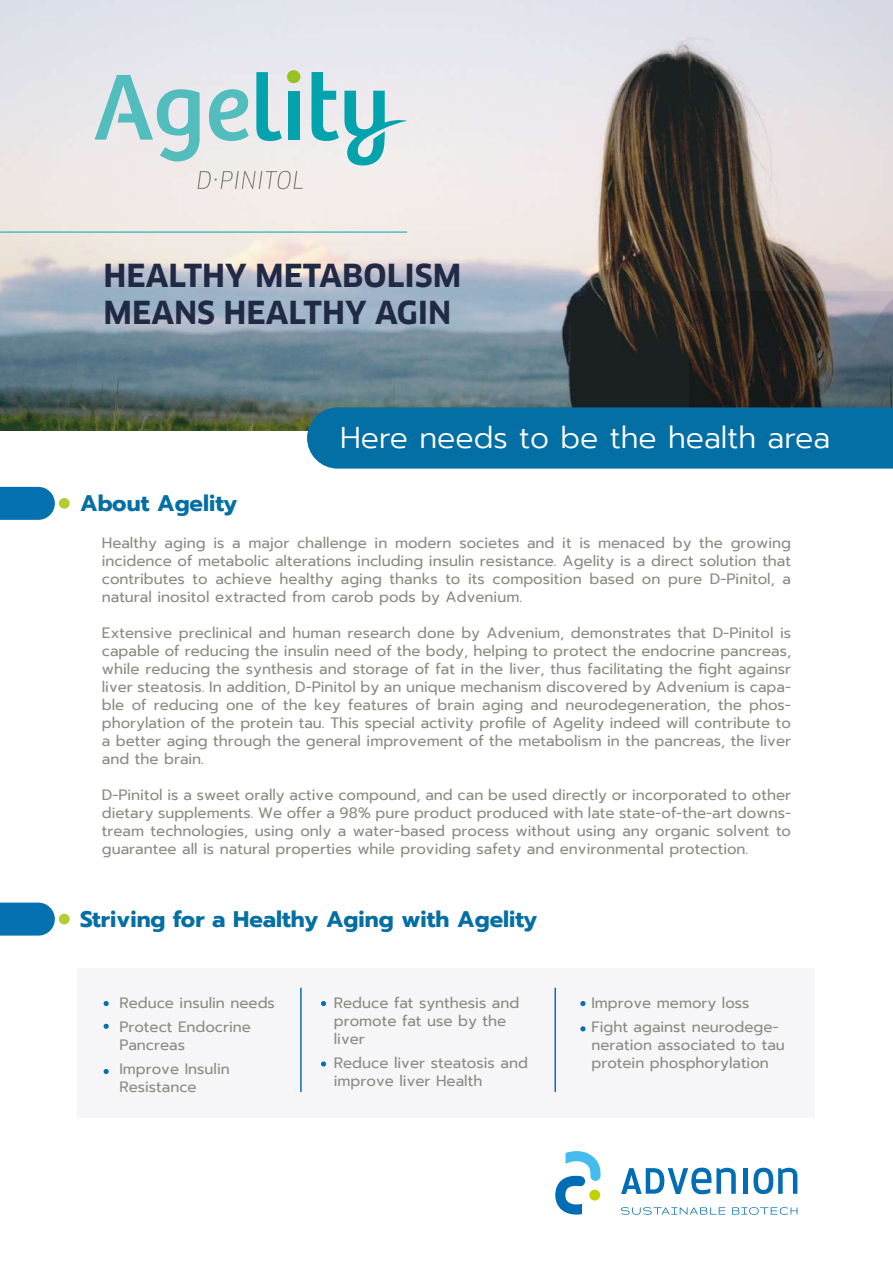
<style>
.page{position:relative;width:893px;height:1263px;background:#fff}
.page>*{position:absolute;margin:0;border:0;box-sizing:border-box;transform-origin:0 0}
.t1{font:700 31.05px/37.2px "Clan Pro";color:#212a44}
.t2{font:300 30px "Prompt";color:#fff}
.t3{font:700 22.5px "Prompt";color:#046fa4}
.t4{font:15px/18px "Prompt";color:#8b8d82}
</style>
<div class="page">
<div style="left:78px;top:968px;width:737px;height:150px;background:#f6f5f7"></div>
<svg style="left:104px;top:1001px;width:5px;height:5px"></svg>
<svg style="left:321px;top:1001px;width:5px;height:5px"></svg>
<svg style="left:321px;top:1061px;width:5px;height:5px"></svg>
<svg style="left:580px;top:1001px;width:6px;height:5px"></svg>
<svg style="left:580px;top:1026px;width:6px;height:5px"></svg>
<svg style="left:104px;top:1024px;width:5px;height:5px"></svg>
<svg style="left:104px;top:1069px;width:5px;height:5px"></svg>
<img style="left:0;top:0;width:893px;height:430px">
<svg style="left:307px;top:291px;width:586px;height:178px;background:#3a667b"></svg>
<svg style="left:0;top:487px;width:55px;height:33px;background:#167bb5"></svg>
<div style="left:59px;top:498px;width:11px;height:11px;background:#b2cc32;border-radius:50%"></div>
<svg style="left:0;top:902px;width:55px;height:33px;background:#197cb6"></svg>
<div style="left:59px;top:914px;width:11px;height:10px;background:#b2cc32;border-radius:50%"></div>
<svg style="left:555px;top:1151px;width:46px;height:63px"></svg>
<div style="left:589px;top:1189px;width:11px;height:11px;background:#c1d100;border-radius:50%"></div>
<svg style="left:621px;top:1207px;width:104px;height:8px"></svg>
<svg style="left:732px;top:1207px;width:65px;height:8px"></svg>
<div style="left:743px;top:1168px;width:5px;height:26px;background:#006db4"></div>
<svg style="left:621px;top:1167px;width:115px;height:27px"></svg>
<svg style="left:753px;top:1168px;width:44px;height:26px"></svg>
<hr style="left:0;top:231px;width:407px;height:2px;background:#53bcbd">
<svg style="left:256px;top:72px;width:26px;height:69px;background:#78c6cd"></svg>
<div style="left:287px;top:70px;width:13px;height:13px;background:#98c221;border-radius:50%"></div>
<div style="left:288px;top:91px;width:12px;height:49px;background:#02a3ad"></div>
<svg style="left:311px;top:72px;width:96px;height:93px;background:#a3d3d8"></svg>
<svg style="left:209px;top:89px;width:40px;height:52px;background:#95cfd1"></svg>
<svg style="left:95px;top:75px;width:105px;height:86px;background:#b4d8da"></svg>
<svg style="left:197px;top:171px;width:106px;height:18px;background:#ded8d4"></svg>
<hr style="left:300px;top:988px;width:2px;height:104px;background:#0571b0">
<hr style="left:554px;top:988px;width:2px;height:104px;background:#0571b0">
<h1 class="t1" style="left:104px;top:257px;width:359px">HEALTHY METABOLISM<br>MEANS HEALTHY AGIN</h1>
<h3 class="t3" style="left:80px;top:487px;width:158px">About Agelity</h3>
<h2 class="t2" style="left:340px;top:417px;width:492px">Here needs to be the health area</h2>
<p class="t4" style="left:102px;top:534px;width:691px;text-align:justify">Healthy aging is a major challenge in modern societes and it is menaced by the growing incidence of metabolic alterations including insulin resistance. Agelity is a direct solution that contributes to achieve healthy aging thanks to its composition based on pure D-Pinitol, a natural inositol extracted from carob pods by Advenium.</p>
<p class="t4" style="left:102px;top:624px;width:691px;text-align:justify">Extensive preclinical and human research done by Advenium, demonstrates that D-Pinitol is capable of reducing the insulin need of the body, helping to protect the endocrine pancreas, while reducing the synthesis and storage of fat in the liver, thus facilitating the fight againsr liver steatosis. In addition, D-Pinitol by an unique mechanism discovered by Advenium is capa&shy;ble of reducing one of the key features of brain aging and neurodegeneration, the phos&shy;phorylation of the protein tau. This special activity profile of Agelity indeed will contribute to a better aging through the general improvement of the metabolism in the pancreas, the liver and the brain.</p>
<p class="t4" style="left:102px;top:786px;width:691px;text-align:justify">D-Pinitol is a sweet orally active compound, and can be used directly or incorporated to other dietary supplements. We offer a 98% pure product produced with late state-of-the-art downs&shy;tream technologies, using only a water-based process without using any organic solvent to guarantee all is natural properties while providing safety and environmental protection.</p>
<h3 class="t3" style="left:80px;top:902px;width:459px">Striving for a Healthy Aging with Agelity</h3>
<p class="t4" style="left:119px;top:991px;width:157px;line-height:24px">Reduce insulin needs<br>Protect Endocrine</p>
<p class="t4" style="left:119px;top:1033px;width:112px;line-height:24px">Pancreas<br>Improve Insulin</p>
<p class="t4" style="left:119px;top:1078px;width:79px">Resistance</p>
<p class="t4" style="left:334px;top:994px;width:187px">Reduce fat synthesis and promote fat use by the liver</p>
<p class="t4" style="left:334px;top:1054px;width:196px">Reduce liver steatosis and improve liver Health</p>
<p class="t4" style="left:591px;top:991px;width:189px;line-height:24px">Improve memory loss<br>Fight against neurodege-</p>
<p class="t4" style="left:591px;top:1036px;width:195px">neration associated to tau protein phosphorylation</p>
</div>
